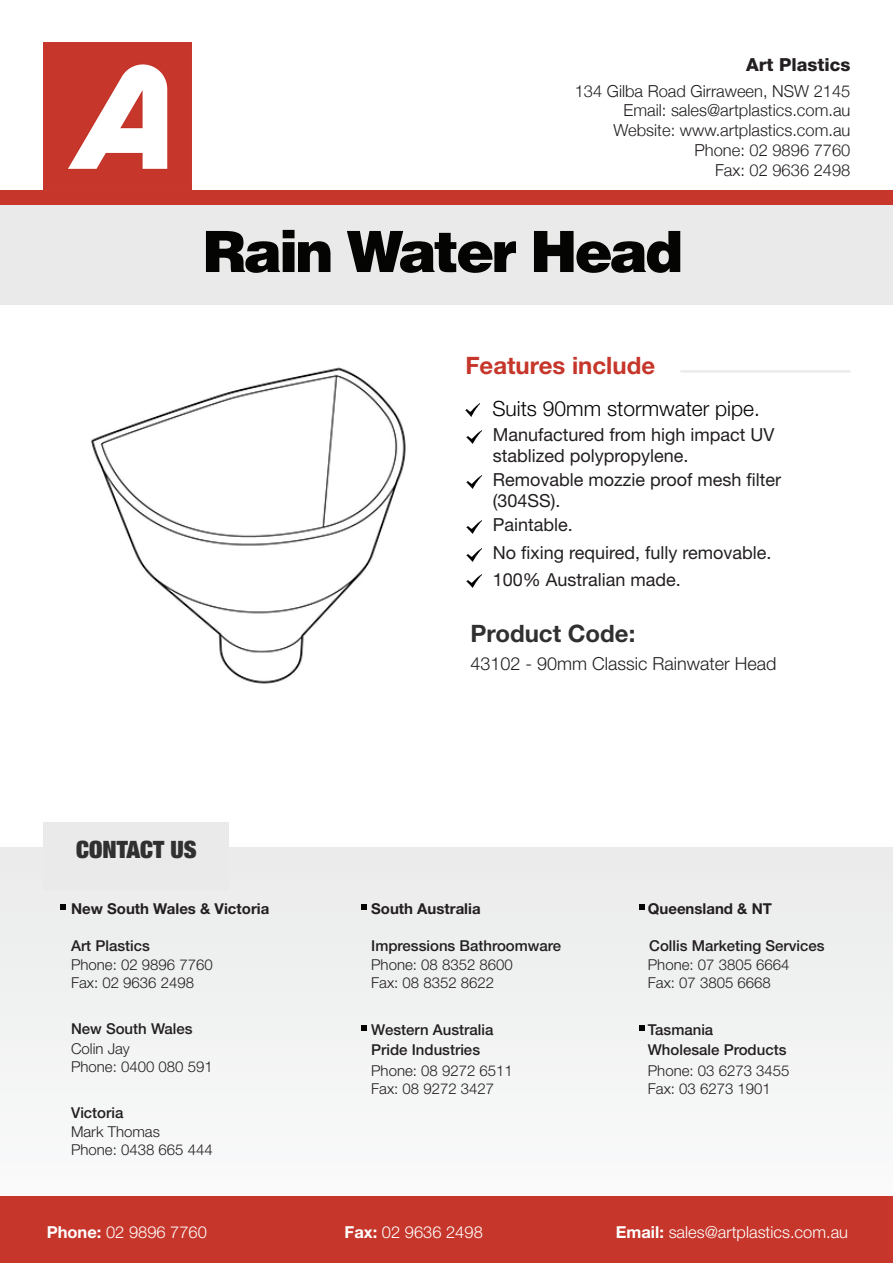
<style>
.page{position:relative;width:893px;height:1263px;background:#fff}
.page>*{position:absolute;margin:0;border:0;box-sizing:border-box;transform-origin:0 0}
.t1{font:900 57px "Helvetica LT";letter-spacing:-.05em;color:#040503}
.t2{font:700 24px "Helvetica Neue LT Std";color:#c6362a}
.t3{font:700 24px "Helvetica Neue LT Std";color:#313030}
.t4{font:900 condensed 24px "Helvetica Neue LT Std";color:#313030}
.t5{font:300 21px "Helvetica Neue LT Std";color:#040503}
.t6{font:18px/21px "Helvetica Neue LT Std";color:#231f20}
.t7{font:300 18px "Helvetica Neue LT Std";color:#231f20}
.t8{font:800 18px "Helvetica Neue LT Std";color:#231f20}
.t9{font:300 16.5px "Helvetica Neue";color:#231f20}
.t10{font:300 16.5px "Helvetica Neue LT Std";color:#fff}
.t11{font:300 15px "Helvetica Neue LT Std";color:#231f20}
.t12{font:500 15px "Helvetica Neue LT Std";color:#231f20}
.t13{font:700 15px "Helvetica Neue LT Std";color:#231f20}
.s1{font-weight:700}
</style>
<div class="page">
<div style="left:0;top:190px;width:893px;height:16px;background:#c6362a"></div>
<div style="left:0;top:206px;width:893px;height:99px;background:#eaeaea"></div>
<div style="left:0;top:848px;width:893px;height:415px;background:#f1f3f3"></div>
<img style="left:43px;top:43px;width:148px;height:147px">
<hr style="left:680px;top:370px;width:170px;height:2px;background:#eaeaea">
<div style="left:0;top:1196px;width:893px;height:67px;background:#c6362a"></div>
<div style="left:43px;top:822px;width:186px;height:67px;background:#eaeaea"></div>
<svg style="left:60px;top:904px;width:6px;height:6px"></svg>
<svg style="left:361px;top:904px;width:6px;height:6px"></svg>
<svg style="left:361px;top:1025px;width:6px;height:6px"></svg>
<svg style="left:639px;top:904px;width:6px;height:6px"></svg>
<svg style="left:639px;top:1025px;width:6px;height:6px"></svg>
<img style="left:465px;top:403px;width:15px;height:13px">
<img style="left:466px;top:430px;width:15px;height:13px">
<img style="left:466px;top:475px;width:15px;height:13px">
<img style="left:466px;top:521px;width:15px;height:13px">
<img style="left:466px;top:548px;width:15px;height:13px">
<img style="left:466px;top:574px;width:15px;height:13px">
<img style="left:91px;top:367px;width:315px;height:317px">
<p class="t8" style="left:746px;top:54px;width:106px">Art Plastics</p>
<p class="t9" style="left:575px;top:81px;width:277px">134 Gilba Road Girraween, NSW 2145</p>
<p class="t9" style="left:624px;top:100px;width:228px">Email: sales@artplastics.com.au</p>
<p class="t9" style="left:614px;top:120px;width:238px">Website: www.artplastics.com.au</p>
<p class="t9" style="left:694px;top:140px;width:157px">Phone: 02 9896 7760</p>
<p class="t9" style="left:715px;top:160px;width:137px">Fax: 02 9636 2498</p>
<p class="t1" style="left:202px;top:214px;width:482px">Rain Water Head</p>
<p class="t2" style="left:465px;top:350px;width:191px">Features include</p>
<p class="t5" style="left:492px;top:396px;width:269px">Suits 90mm stormwater pipe.</p>
<p class="t6" style="left:493px;top:423px;width:283px">Manufactured from high impact UV stablized polypropylene.</p>
<p class="t6" style="left:493px;top:469px;width:290px">Removable mozzie proof mesh filter (304SS).</p>
<p class="t6" style="left:493px;top:514px;width:82px">Paintable.</p>
<p class="t6" style="left:493px;top:542px;width:280px">No fixing required, fully removable.</p>
<p class="t6" style="left:493px;top:569px;width:190px">100% Australian made.</p>
<p class="t4" style="left:76px;top:834px;width:122px">CONTACT US</p>
<p class="t3" style="left:470px;top:619px;width:166px">Product Code:</p>
<p class="t7" style="left:470px;top:653px;width:308px">43102 - 90mm Classic Rainwater Head</p>
<p class="t13" style="left:71px;top:899px;width:200px">New South Wales &amp; Victoria</p>
<p class="t13" style="left:371px;top:899px;width:111px">South Australia</p>
<p class="t13" style="left:648px;top:899px;width:126px">Queensland &amp; NT</p>
<p class="t12" style="left:71px;top:936px;width:80px">Art Plastics</p>
<p class="t12" style="left:371px;top:936px;width:192px">Impressions Bathroomware</p>
<p class="t12" style="left:649px;top:936px;width:177px">Collis Marketing Services</p>
<p class="t11" style="left:71px;top:956px;width:143px">Phone: 02 9896 7760</p>
<p class="t11" style="left:71px;top:974px;width:125px">Fax: 02 9636 2498</p>
<p class="t12" style="left:71px;top:1020px;width:123px">New South Wales</p>
<p class="t11" style="left:71px;top:1039px;width:60px">Colin Jay</p>
<p class="t11" style="left:71px;top:1057px;width:143px">Phone: 0400 080 591</p>
<p class="t12" style="left:71px;top:1103px;width:54px">Victoria</p>
<p class="t11" style="left:71px;top:1123px;width:90px">Mark Thomas</p>
<p class="t11" style="left:71px;top:1141px;width:143px">Phone: 0438 665 444</p>
<p class="t11" style="left:371px;top:956px;width:143px">Phone: 08 8352 8600</p>
<p class="t11" style="left:371px;top:974px;width:125px">Fax: 08 8352 8622</p>
<p class="t11" style="left:648px;top:956px;width:143px">Phone: 07 3805 6664</p>
<p class="t11" style="left:648px;top:974px;width:125px">Fax: 07 3805 6668</p>
<p class="t12" style="left:371px;top:1021px;width:124px">Western Australia</p>
<p class="t12" style="left:648px;top:1021px;width:67px">Tasmania</p>
<p class="t12" style="left:371px;top:1040px;width:110px">Pride Industries</p>
<p class="t12" style="left:648px;top:1040px;width:140px">Wholesale Products</p>
<p class="t11" style="left:371px;top:1061px;width:143px">Phone: 08 9272 6511</p>
<p class="t11" style="left:371px;top:1079px;width:125px">Fax: 08 9272 3427</p>
<p class="t11" style="left:648px;top:1061px;width:143px">Phone: 03 6273 3455</p>
<p class="t11" style="left:648px;top:1079px;width:125px">Fax: 03 6273 1901</p>
<p class="t10" style="left:47px;top:1222px;width:162px"><span class="s1">Phone:</span> 02 9896 7760</p>
<p class="t10" style="left:345px;top:1222px;width:140px"><span class="s1">Fax:</span> 02 9636 2498</p>
<p class="t10" style="left:616px;top:1222px;width:234px"><span class="s1">Email:</span> sales@artplastics.com.au</p>
</div>
